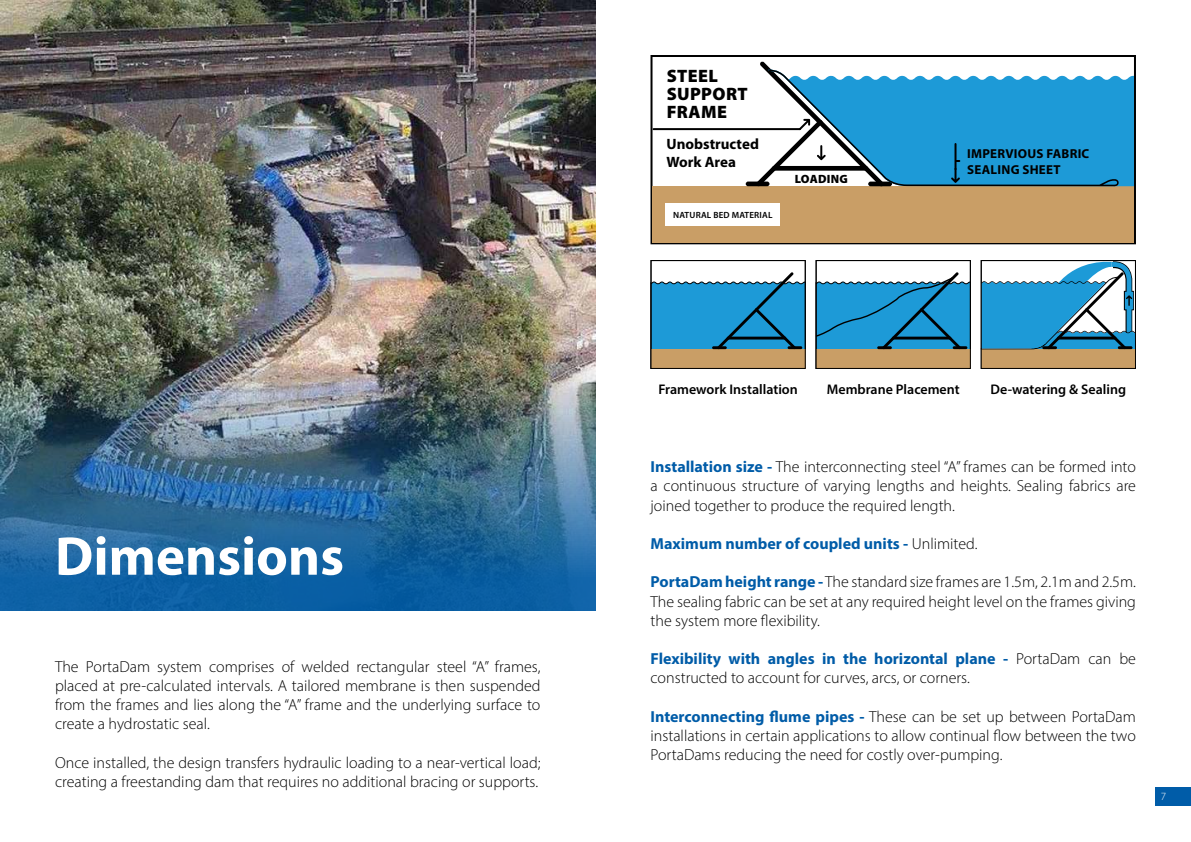
<style>
.page{position:relative;width:1191px;height:842px;background:#fff}
.page>*{position:absolute;margin:0;border:0;box-sizing:border-box;transform-origin:0 0}
.t1{font:700 55px "Myriad Pro";color:#fff}
.t2{font:900 18px/18px "Myriad Pro";letter-spacing:.02em;color:#000}
.t3{font:300 16px/19.2px "Myriad Pro";color:#000;text-align:justify}
.t4{font:700 16px "Myriad Pro";color:#005ca8}
.t5{font:700 15px/18px "Myriad Pro";color:#000}
.t6{font:600 14px "Myriad Pro";color:#000}
.t7{font:700 13px/15.6px "Myriad Pro";letter-spacing:.02em;color:#000}
.t8{font:900 12px "Myriad Pro";letter-spacing:.02em;color:#000}
.t9{font:300 11px "Myriad Pro";color:#fff}
.t10{font:600 9px "Myriad Pro";letter-spacing:.02em;color:#000}
.s1{font-weight:700;color:#005ca8}
.s2{font-weight:300;color:#000}
</style>
<div class="page">
<div style="left:1155px;top:787px;width:36px;height:18px;background:#005ca8"></div>
<img style="left:0;top:0;width:595px;height:610px">
<svg style="left:650px;top:55px;width:486px;height:190px"></svg>
<div style="left:652px;top:186px;width:482px;height:56px;background:#c99e66"></div>
<hr style="left:745px;top:182px;width:24px;height:4px;background:#000;border-radius:2px">
<hr style="left:653px;top:128px;width:147px;height:2px;background:#000">
<svg style="left:756px;top:61px;width:378px;height:125px"></svg>
<div style="left:665px;top:204px;width:115px;height:22px;background:#fff"></div>
<svg style="left:652px;top:272px;width:154px;height:97px;background:#549cb9"></svg>
<hr style="left:727px;top:337px;width:59px;height:2px;background:#000">
<div style="left:650px;top:260px;width:155px;height:109px;border:1px solid #000"></div>
<div style="left:981px;top:349px;width:154px;height:20px;background:#c99e66"></div>
<div style="left:980px;top:260px;width:156px;height:109px;border:1px solid #000"></div>
<svg style="left:980px;top:260px;width:155px;height:89px"></svg>
<div style="left:815px;top:260px;width:156px;height:109px;border:1px solid #000"></div>
<svg style="left:815px;top:272px;width:156px;height:97px;background:#5397b1"></svg>
<h1 class="t1" style="left:55px;top:520px;width:290px">Dimensions</h1>
<p class="t3" style="left:55px;top:657px;width:487px">The PortaDam system comprises of welded rectangular steel “A” frames, placed at pre-calculated intervals. A tailored membrane is then suspended from the frames and lies along the “A” frame and the underlying surface to create a hydrostatic seal.</p>
<p class="t3" style="left:55px;top:753px;width:487px">Once installed, the design transfers hydraulic loading to a near-vertical load; creating a freestanding dam that requires no additional bracing or supports.</p>
<p class="t2" style="left:666px;top:66px;width:82px">STEEL<br>SUPPORT<br>FRAME</p>
<p class="t5" style="left:666px;top:134px;width:94px">Unobstructed<br>Work Area</p>
<p class="t10" style="left:673px;top:209px;width:101px">NATURAL BED MATERIAL</p>
<p class="t8" style="left:794px;top:171px;width:54px">LOADING</p>
<p class="t7" style="left:967px;top:146px;width:124px">IMPERVIOUS FABRIC<br>SEALING SHEET</p>
<p class="t6" style="left:658px;top:381px;width:141px">Framework Installation</p>
<p class="t6" style="left:826px;top:381px;width:134px">Membrane Placement</p>
<p class="t6" style="left:990px;top:381px;width:137px">De-watering &amp; Sealing</p>
<p class="t3" style="left:650px;top:457px;width:487px"><span class="s1">Installation size -</span> The interconnecting steel “A” frames can be formed into a continuous structure of varying lengths and heights. Sealing fabrics are joined together to produce the required length.</p>
<p class="t4" style="left:650px;top:533px;width:328px">Maximum number of coupled units - <span class="s2">Unlimited.</span></p>
<p class="t3" style="left:650px;top:572px;width:487px"><span class="s1">PortaDam height range -</span> The standard size frames are 1.5m, 2.1m and 2.5m.<br>The sealing fabric can be set at any required height level on the frames giving the system more flexibility.</p>
<p class="t3" style="left:650px;top:649px;width:487px"><span class="s1">Flexibility with angles in the horizontal plane -</span> PortaDam can be constructed to account for curves, arcs, or corners.</p>
<p class="t3" style="left:650px;top:707px;width:487px"><span class="s1">Interconnecting flume pipes -</span> These can be set up between PortaDam installations in certain applications to allow continual flow between the two PortaDams reducing the need for costly over-pumping.</p>
<p class="t9" style="left:1160px;top:790px;width:7px">7</p>
</div>
